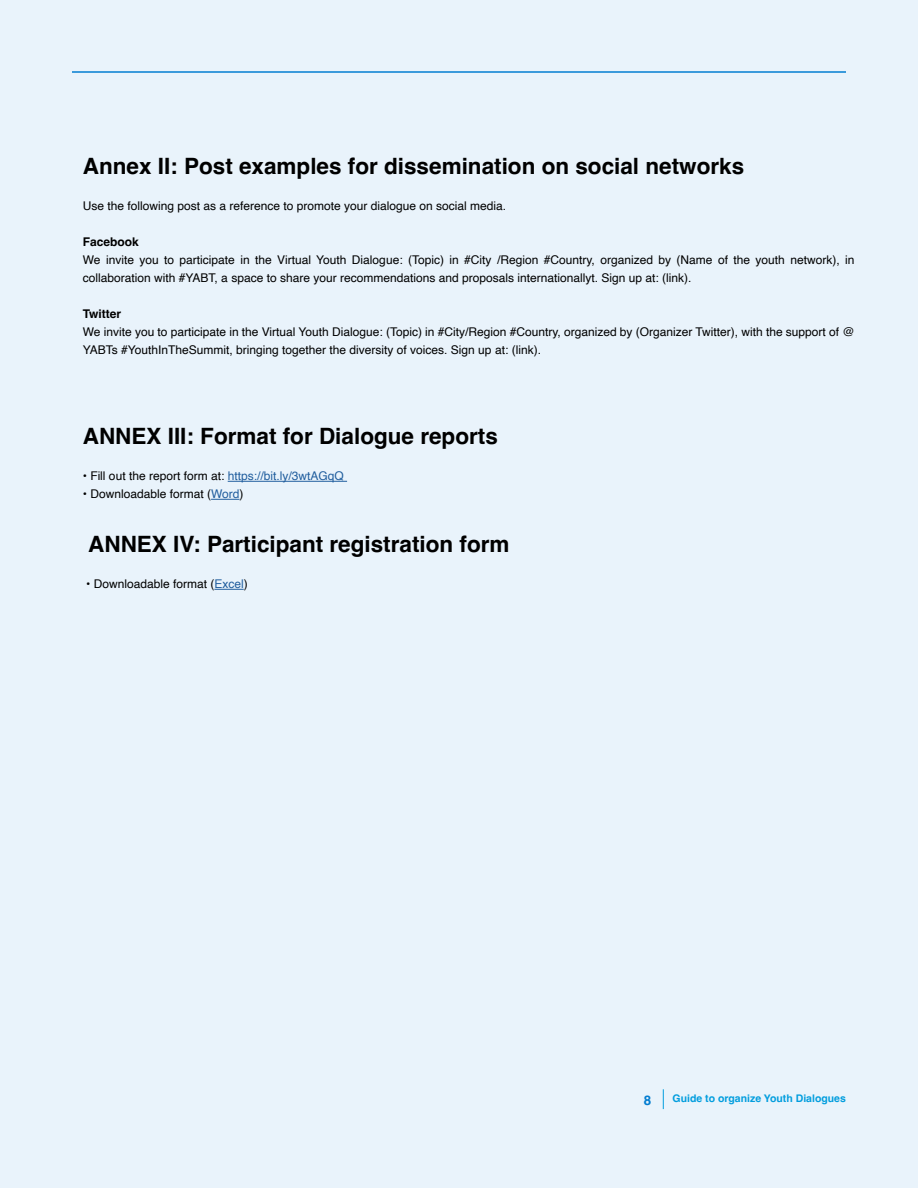
<style>
.page{position:relative;width:918px;height:1188px;background:#e9f3fb}
.page>*{position:absolute;margin:0;border:0;box-sizing:border-box;transform-origin:0 0}
.t1{font:700 22.5px "Helvetica";color:#000}
.t2{font:700 13.5px "Helvetica";color:#037dd1}
.t3{font:12px/18px "Helvetica";color:#000}
.t4{font:700 12px "Helvetica";color:#000}
.t5{font:700 10.5px "Helvetica";color:#03a1e0}
.s1{color:#215e9e}
</style>
<div class="page">
<hr style="left:228px;top:481px;width:119px;height:1px;background:#215e9e">
<svg style="left:211px;top:499px;width:29px;height:1px"></svg>
<hr style="left:214px;top:589px;width:30px;height:1px;background:#215e9e">
<p class="t1" style="left:83px;top:153px;width:663px">Annex II: Post examples for dissemination on social networks</p>
<p class="t3" style="left:83px;top:198px;width:425px">Use the following post as a reference to promote your dialogue on social media.</p>
<p class="t4" style="left:83px;top:235px;width:58px">Facebook</p>
<p class="t3" style="left:83px;top:252px;width:773px">We invite you to participate in the Virtual Youth Dialogue: (Topic) in #City /Region #Country, organized by (Name of the youth network), in collaboration with #YABT, a space to share your recommendations and proposals internationallyt. Sign up at: (link).</p>
<p class="t4" style="left:83px;top:307px;width:40px">Twitter</p>
<p class="t3" style="left:83px;top:324px;width:773px">We invite you to participate in the Virtual Youth Dialogue: (Topic) in #City/Region #Country, organized by (Organizer Twitter), with the support of @<br>YABTs #YouthInTheSummit, bringing together the diversity of voices. Sign up at: (link).</p>
<p class="t1" style="left:83px;top:423px;width:417px">ANNEX III: Format for Dialogue reports</p>
<p class="t3" style="left:83px;top:468px;width:262px">• Fill out the report form at: <span class="s1">https://bit.ly/3wtAGqQ</span></p>
<p class="t3" style="left:83px;top:486px;width:162px">• Downloadable format (<span class="s1">Word</span>)</p>
<p class="t1" style="left:88px;top:531px;width:423px">ANNEX IV: Participant registration form</p>
<p class="t3" style="left:86px;top:576px;width:163px">• Downloadable format (<span class="s1">Excel</span>)</p>
<p class="t2" style="left:644px;top:1092px;width:9px">8</p>
<p class="t5" style="left:673px;top:1092px;width:175px">Guide to organize Youth Dialogues</p>
</div>
